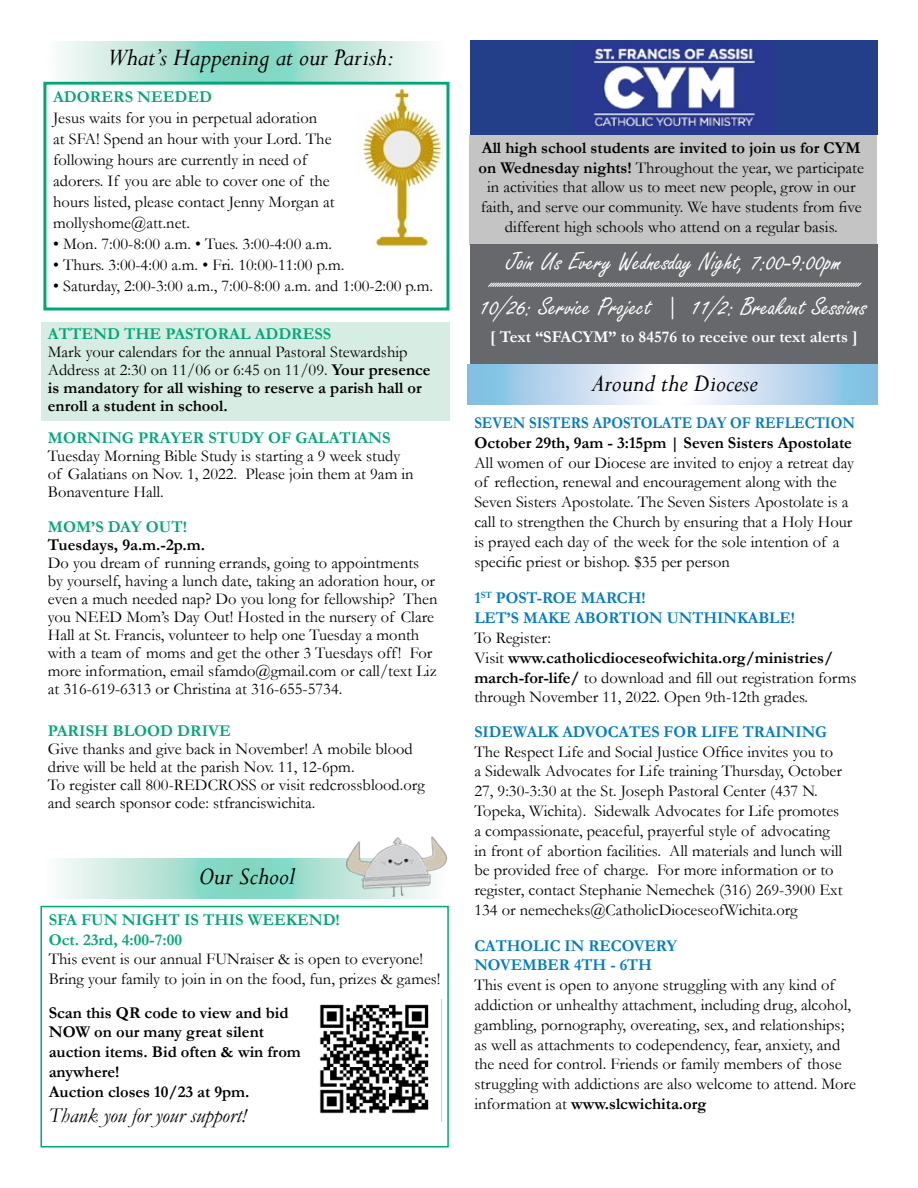
<style>
.page{position:relative;width:918px;height:1188px;background:#fff}
.page>*{position:absolute;margin:0;border:0;box-sizing:border-box;transform-origin:0 0}
.t1{font:27px/45px "Freestyle Script";color:#fff;text-align:center}
.t2{font:italic 27px "Perpetua";color:#000}
.t3{font:italic 21px "Garamond";color:#000}
.t4{font:16.5px/19.8px "Garamond";color:#000}
.t5{font:700 16.5px/19.8px "Garamond";color:#000}
.t6{font:700 16.5px/19.8px "Garamond";color:#00a777}
.t7{font:700 16.5px/19.8px "Garamond";color:#007bc3}
.t8{font:700 16.5px "Garamond";color:#fff}
.t9{font:700 16.5px "Garamond";color:#007bc3;scale:.9 1}
.s1{font-weight:700}
</style>
<div class="page">
<svg style="left:468px;top:364px;width:410px;height:41px"></svg>
<svg style="left:59px;top:858px;width:283px;height:40px;background:#abe1d3"></svg>
<div style="left:40px;top:906px;width:409px;height:242px;border:2px solid #00a777"></div>
<img style="left:319px;top:1004px;width:110px;height:110px">
<div style="left:43px;top:82px;width:406px;height:228px;border:3px solid #00a777"></div>
<img style="left:362px;top:87px;width:81px;height:161px">
<div style="left:470px;top:40px;width:408px;height:95px;background:#243f8a"></div>
<img style="left:592px;top:42px;width:163px;height:86px">
<div style="left:470px;top:135px;width:407px;height:110px;background:#c4c4c5"></div>
<div style="left:470px;top:245px;width:408px;height:119px;background:#67686b"></div>
<div style="left:41px;top:322px;width:408px;height:99px;background:#d7ede4"></div>
<svg style="left:43px;top:41px;width:406px;height:41px;background:#bbe6da"></svg>
<svg style="left:488px;top:282px;width:374px;height:5px;background:#b0b1b2"></svg>
<img style="left:342px;top:836px;width:105px;height:62px">
<h1 class="t2" style="left:108px;top:41px;width:288px">What’s Happening at our Parish:</h1>
<p class="t6" style="left:53px;top:87px;width:160px">ADORERS NEEDED</p>
<p class="t4" style="left:53px;top:107px;width:283px;line-height:21px">Jesus waits for you in perpetual adoration<br>at SFA! Spend an hour with your Lord. The following hours are currently in need of adorers. If you are able to cover one of the hours listed, please contact Jenny Morgan at mollyshome@att.net.</p>
<p class="t4" style="left:53px;top:234px;width:281px">• Mon. 7:00-8:00 a.m. • Tues. 3:00-4:00 a.m.</p>
<p class="t4" style="left:53px;top:255px;width:293px">• Thurs. 3:00-4:00 a.m. • Fri. 10:00-11:00 p.m.</p>
<p class="t4" style="left:53px;top:276px;width:381px">• Saturday, 2:00-3:00 a.m., 7:00-8:00 a.m. and 1:00-2:00 p.m.</p>
<p class="t4" style="left:479px;top:137px;width:387px;text-align:center"><span class="s1">All high school students are invited to join us for CYM on Wednesday nights!</span> Throughout the year, we participate in activities that allow us to meet new people, grow in our faith, and serve our community. We have students from five different high schools who attend on a regular basis.</p>
<h1 class="t1" style="left:481px;top:240px;width:388px">Join Us Every Wednesday Night, 7:00-9:00pm<br>10/26: Service Project | 11/2: Breakout Sessions</h1>
<p class="t6" style="left:48px;top:324px;width:285px">ATTEND THE PASTORAL ADDRESS</p>
<p class="t8" style="left:490px;top:325px;width:370px">[ Text “SFACYM” to 84576 to receive our text alerts ]</p>
<p class="t4" style="left:48px;top:343px;width:384px;line-height:18px">Mark your calendars for the annual Pastoral Stewardship Address at 2:30 on 11/06 or 6:45 on 11/09. <span class="s1">Your presence is mandatory for all wishing to reserve a parish hall or enroll a student in school.</span></p>
<p class="t6" style="left:48px;top:428px;width:344px">MORNING PRAYER STUDY OF GALATIANS</p>
<p class="t4" style="left:48px;top:446px;width:367px;line-height:18px">Tuesday Morning Bible Study is starting a 9 week study of Galatians on Nov. 1, 2022. Please join them at 9am in<br>Bonaventure Hall.</p>
<h1 class="t2" style="left:592px;top:366px;width:168px">Around the Diocese</h1>
<p class="t9" style="left:474px;top:412px;width:425px">SEVEN SISTERS APOSTOLATE DAY OF REFLECTION</p>
<p class="t5" style="left:474px;top:433px;width:379px">October 29th, 9am - 3:15pm | Seven Sisters Apostolate</p>
<p class="t4" style="left:474px;top:452px;width:381px">All women of our Diocese are invited to enjoy a retreat day of reflection, renewal and encouragement along with the Seven Sisters Apostolate. The Seven Sisters Apostolate is a call to strengthen the Church by ensuring that a Holy Hour is prayed each day of the week for the sole intention of a specific priest or bishop. $35 per person</p>
<p class="t7" style="left:474px;top:588px;width:322px">1<sup>ST</sup> POST-ROE MARCH!<br>LET’S MAKE ABORTION UNTHINKABLE!</p>
<p class="t4" style="left:474px;top:627px;width:384px">To Register:<br>Visit <span class="s1">www.catholicdioceseofwichita.org/ministries/ march-for-life/</span> to download and fill out registration forms through November 11, 2022. Open 9th-12th grades.</p>
<p class="t7" style="left:474px;top:722px;width:354px">SIDEWALK ADVOCATES FOR LIFE TRAINING</p>
<p class="t4" style="left:474px;top:741px;width:370px">The Respect Life and Social Justice Office invites you to a Sidewalk Advocates for Life training Thursday, October 27, 9:30-3:30 at the St. Joseph Pastoral Center (437 N.<br>Topeka, Wichita). Sidewalk Advocates for Life promotes a compassionate, peaceful, prayerful style of advocating in front of abortion facilities. All materials and lunch will be provided free of charge. For more information or to register, contact Stephanie Nemechek (316) 269-3900 Ext 134 or nemecheks@CatholicDioceseofWichita.org</p>
<p class="t7" style="left:474px;top:936px;width:204px">CATHOLIC IN RECOVERY<br>NOVEMBER 4TH - 6TH</p>
<p class="t4" style="left:474px;top:975px;width:383px">This event is open to anyone struggling with any kind of addiction or unhealthy attachment, including drug, alcohol, gambling, pornography, overeating, sex, and relationships; as well as attachments to codependency, fear, anxiety, and the need for control. Friends or family members of those struggling with addictions are also welcome to attend. More information at <span class="s1">www.slcwichita.org</span></p>
<p class="t6" style="left:48px;top:517px;width:141px">MOM’S DAY OUT!</p>
<p class="t5" style="left:48px;top:535px;width:159px">Tuesdays, 9a.m.-2p.m.</p>
<p class="t4" style="left:48px;top:553px;width:391px;line-height:18px">Do you dream of running errands, going to appointments by yourself, having a lunch date, taking an adoration hour, or even a much needed nap? Do you long for fellowship? Then you NEED Mom’s Day Out! Hosted in the nursery of Clare Hall at St. Francis, volunteer to help one Tuesday a month with a team of moms and get the other 3 Tuesdays off! For more information, email sfamdo@gmail.com or call/text Liz at 316-619-6313 or Christina at 316-655-5734.</p>
<p class="t6" style="left:48px;top:721px;width:185px">PARISH BLOOD DRIVE</p>
<p class="t4" style="left:48px;top:740px;width:378px;line-height:18px">Give thanks and give back in November! A mobile blood drive will be held at the parish Nov. 11, 12-6pm.<br>To register call 800-REDCROSS or visit redcrossblood.org and search sponsor code: stfranciswichita.</p>
<h1 class="t2" style="left:199px;top:860px;width:98px">Our School</h1>
<p class="t6" style="left:49px;top:910px;width:293px">SFA FUN NIGHT IS THIS WEEKEND!<br>Oct. 23rd, 4:00-7:00</p>
<p class="t4" style="left:49px;top:949px;width:393px">This event is our annual FUNraiser &amp; is open to everyone!<br>Bring your family to join in on the food, fun, prizes &amp; games!</p>
<p class="t5" style="left:49px;top:1003px;width:254px">Scan this QR code to view and bid<br>NOW on our many great silent auction items. Bid often &amp; win from anywhere!<br>Auction closes 10/23 at 9pm.</p>
<p class="t3" style="left:49px;top:1101px;width:199px">Thank you for your support!</p>
</div>
